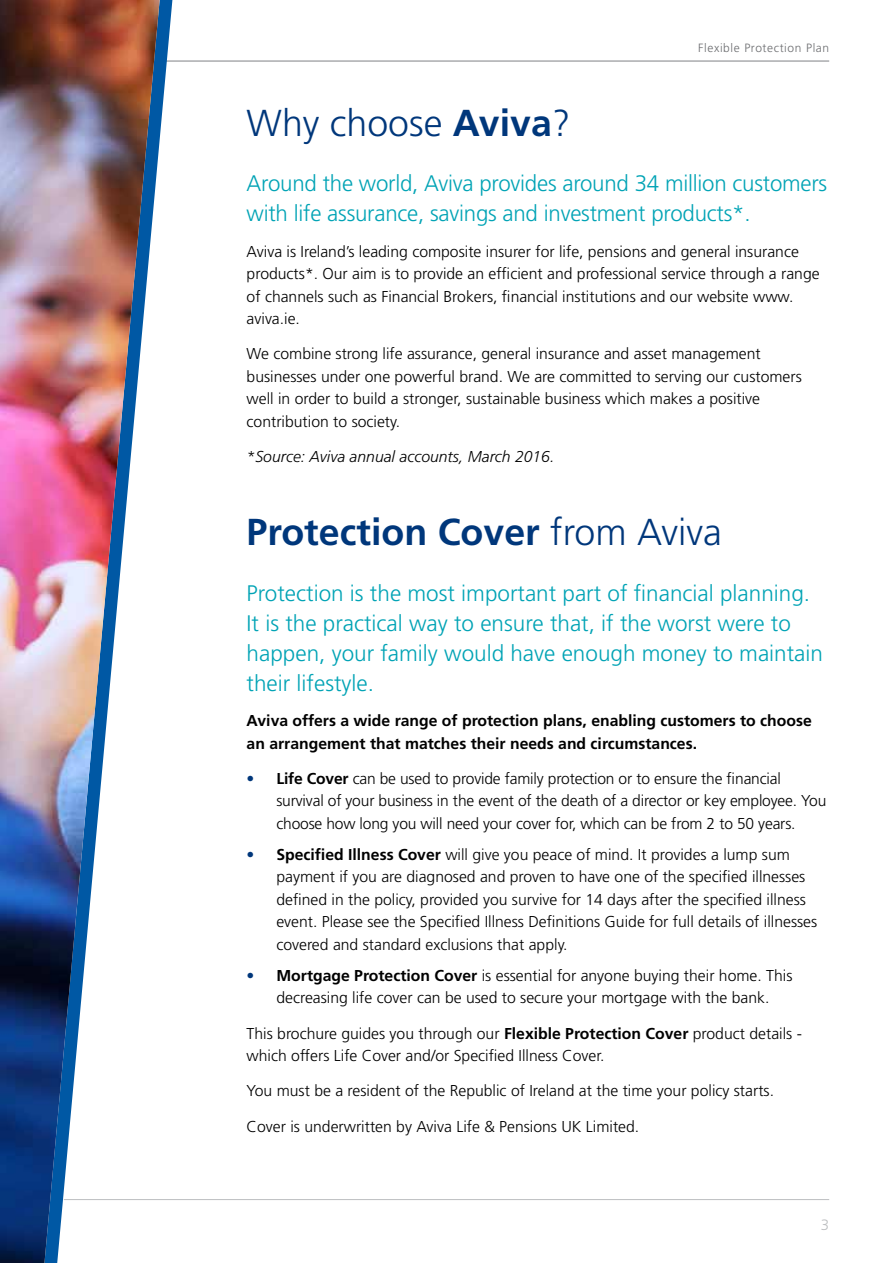
<style>
.page{position:relative;width:893px;height:1263px;background:#fff}
.page>*{position:absolute;margin:0;border:0;box-sizing:border-box;transform-origin:0 0}
.t1{font:700 37.5px "Frutiger";color:#00377b}
.t2{font:300 37.5px "Frutiger";color:#00377b}
.t3{font:300 22.5px/30px "Frutiger";color:#00a3b5}
.t4{font:300 15.75px/22.5px "Frutiger";color:#000}
.t5{font:700 15.75px/22.5px "Frutiger";color:#000}
.t6{font:italic 300 15.75px "Frutiger";color:#000}
.t7{font:300 15px "Frutiger";color:#bcbec0}
.t8{font:300 12px "Frutiger";letter-spacing:.05em;color:#6d6e71}
.s1{font-weight:700}
.s2{font-weight:300}
.s3{color:#00377b}
</style>
<div class="page">
<hr style="left:64px;top:1199px;width:765px;height:1px;background:#bcbec0">
<hr style="left:64px;top:61px;width:765px;height:1px;background:#808285">
<svg style="left:160px;top:0;width:12px;height:136px"></svg>
<img style="left:0;top:0;width:160px;height:1263px">
<p class="t8" style="left:698px;top:41px;width:132px">Flexible Protection Plan</p>
<h1 class="t2" style="left:247px;top:102px;width:325px">Why choose <span class="s1">Aviva</span>?</h1>
<h2 class="t3" style="left:247px;top:168px;width:582px">Around the world, Aviva provides around 34 million customers with life assurance, savings and investment products*.</h2>
<p class="t4" style="left:247px;top:240px;width:574px">Aviva is Ireland’s leading composite insurer for life, pensions and general insurance products*. Our aim is to provide an efficient and professional service through a range of channels such as Financial Brokers, financial institutions and our website www. aviva.ie.</p>
<p class="t4" style="left:247px;top:343px;width:557px">We combine strong life assurance, general insurance and asset management businesses under one powerful brand. We are committed to serving our customers well in order to build a stronger, sustainable business which makes a positive contribution to society.</p>
<p class="t6" style="left:247px;top:448px;width:309px">*Source: Aviva annual accounts, March 2016.</p>
<h1 class="t1" style="left:247px;top:510px;width:477px">Protection Cover <span class="s2">from Aviva</span></h1>
<h2 class="t3" style="left:247px;top:578px;width:578px">Protection is the most important part of financial planning.<br>It is the practical way to ensure that, if the worst were to happen, your family would have enough money to maintain their lifestyle.</h2>
<p class="t5" style="left:247px;top:709px;width:567px">Aviva offers a wide range of protection plans, enabling customers to choose an arrangement that matches their needs and circumstances.</p>
<p class="t4" style="left:276px;top:767px;width:551px;text-indent:-30px"><span class="s3">•</span> <span class="s1">Life Cover</span> can be used to provide family protection or to ensure the financial survival of your business in the event of the death of a director or key employee. You choose how long you will need your cover for, which can be from 2 to 50 years.</p>
<p class="t4" style="left:276px;top:843px;width:542px;text-indent:-30px"><span class="s3">•</span> <span class="s1">Specified Illness Cover</span> will give you peace of mind. It provides a lump sum payment if you are diagnosed and proven to have one of the specified illnesses defined in the policy, provided you survive for 14 days after the specified illness event. Please see the Specified Illness Definitions Guide for full details of illnesses covered and standard exclusions that apply.</p>
<p class="t4" style="left:247px;top:964px;width:547px;text-align:center"><span class="s3">•</span> <span class="s1">Mortgage Protection Cover</span> is essential for anyone buying their home. This decreasing life cover can be used to secure your mortgage with the bank.</p>
<p class="t4" style="left:247px;top:1022px;width:557px">This brochure guides you through our <span class="s1">Flexible Protection Cover</span> product details - which offers Life Cover and/or Specified Illness Cover.</p>
<p class="t4" style="left:247px;top:1080px;width:529px">You must be a resident of the Republic of Ireland at the time your policy starts.</p>
<p class="t4" style="left:247px;top:1115px;width:394px">Cover is underwritten by Aviva Life &amp; Pensions UK Limited.</p>
<p class="t7" style="left:821px;top:1216px;width:10px">3</p>
</div>
